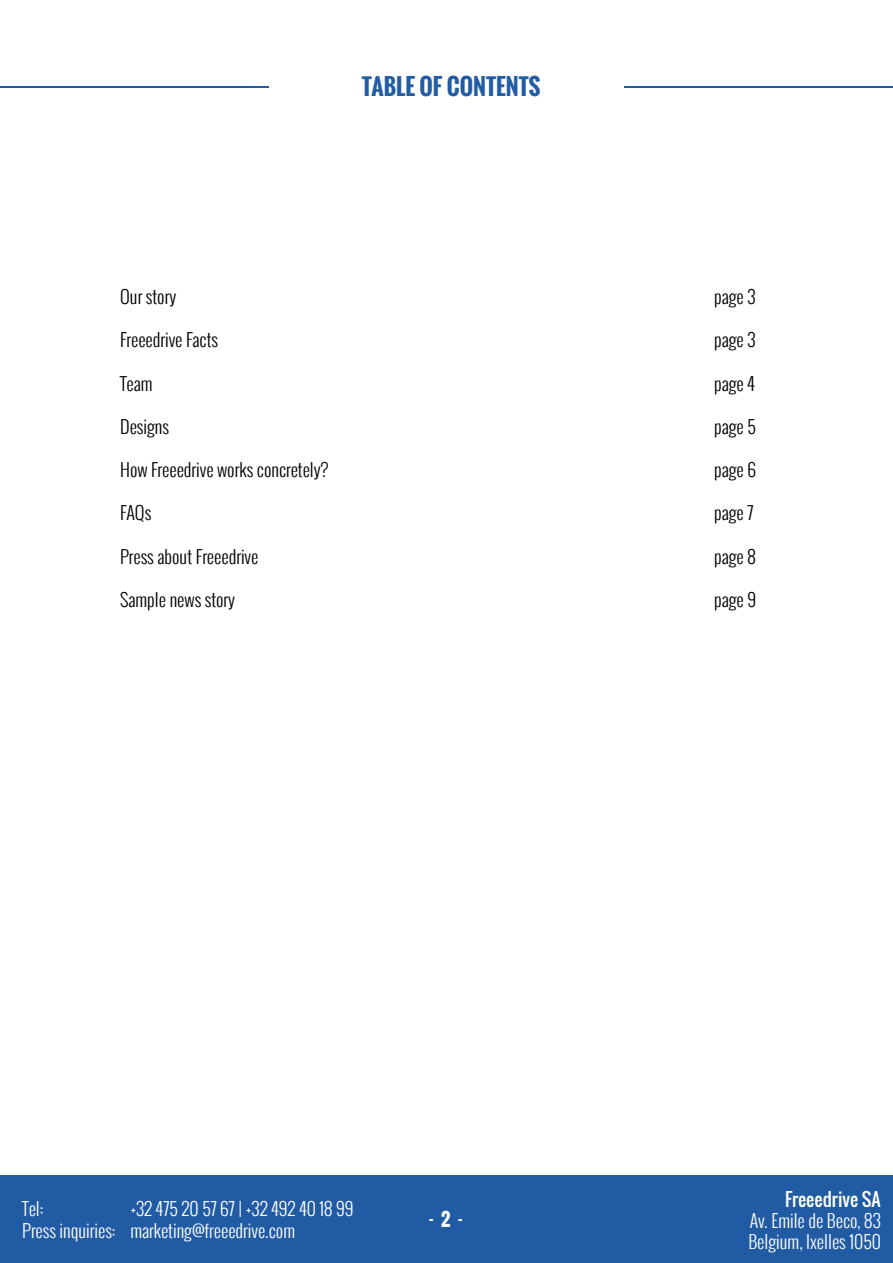
<style>
.page{position:relative;width:893px;height:1263px;background:#fff}
.page>*{position:absolute;margin:0;border:0;box-sizing:border-box;transform-origin:0 0}
.t1{font:700 22.5px "Oswald";color:#215ca4}
.t2{font:300 18px "Oswald";color:#000}
.t3{font:300 18px/21.6px "Oswald";color:#fff}
.t4{font:18px "Oswald";color:#fff}
.t5{font:700 18px "Oswald";color:#fff}
</style>
<div class="page">
<hr style="left:0;top:86px;width:269px;height:2px;background:#215ca4">
<hr style="left:624px;top:86px;width:269px;height:2px;background:#215ca4">
<div style="left:0;top:1176px;width:893px;height:87px;background:#205ba4"></div>
<p class="t1" style="left:362px;top:70px;width:180px">TABLE OF CONTENTS</p>
<p class="t2" style="left:120px;top:284px;width:58px">Our story</p>
<p class="t2" style="left:714px;top:284px;width:43px">page 3</p>
<p class="t2" style="left:120px;top:327px;width:99px">Freeedrive Facts</p>
<p class="t2" style="left:714px;top:327px;width:43px">page 3</p>
<p class="t2" style="left:120px;top:370px;width:34px">Team</p>
<p class="t2" style="left:714px;top:370px;width:42px">page 4</p>
<p class="t2" style="left:120px;top:413px;width:50px">Designs</p>
<p class="t2" style="left:714px;top:413px;width:43px">page 5</p>
<p class="t2" style="left:120px;top:456px;width:210px">How Freeedrive works concretely?</p>
<p class="t2" style="left:714px;top:456px;width:43px">page 6</p>
<p class="t2" style="left:120px;top:500px;width:33px">FAQs</p>
<p class="t2" style="left:714px;top:500px;width:41px">page 7</p>
<p class="t2" style="left:120px;top:543px;width:140px">Press about Freeedrive</p>
<p class="t2" style="left:714px;top:543px;width:43px">page 8</p>
<p class="t2" style="left:120px;top:586px;width:116px">Sample news story</p>
<p class="t2" style="left:714px;top:586px;width:43px">page 9</p>
<p class="t4" style="left:785px;top:1185px;width:97px">Freeedrive SA</p>
<p class="t3" style="left:22px;top:1197px;width:333px;text-indent:108px">+32 475 20 57 67 | +32 492 40 18 99<br>Press inquiries: marketing@freeedrive.com</p>
<p class="t3" style="left:748px;top:1209px;width:134px">Av. Emile de Beco, 83<br>Belgium, Ixelles 1050</p>
<p class="t3" style="left:22px;top:1197px;width:23px">Tel:</p>
<p class="t5" style="left:429px;top:1204px;width:34px">-2-</p>
</div>
